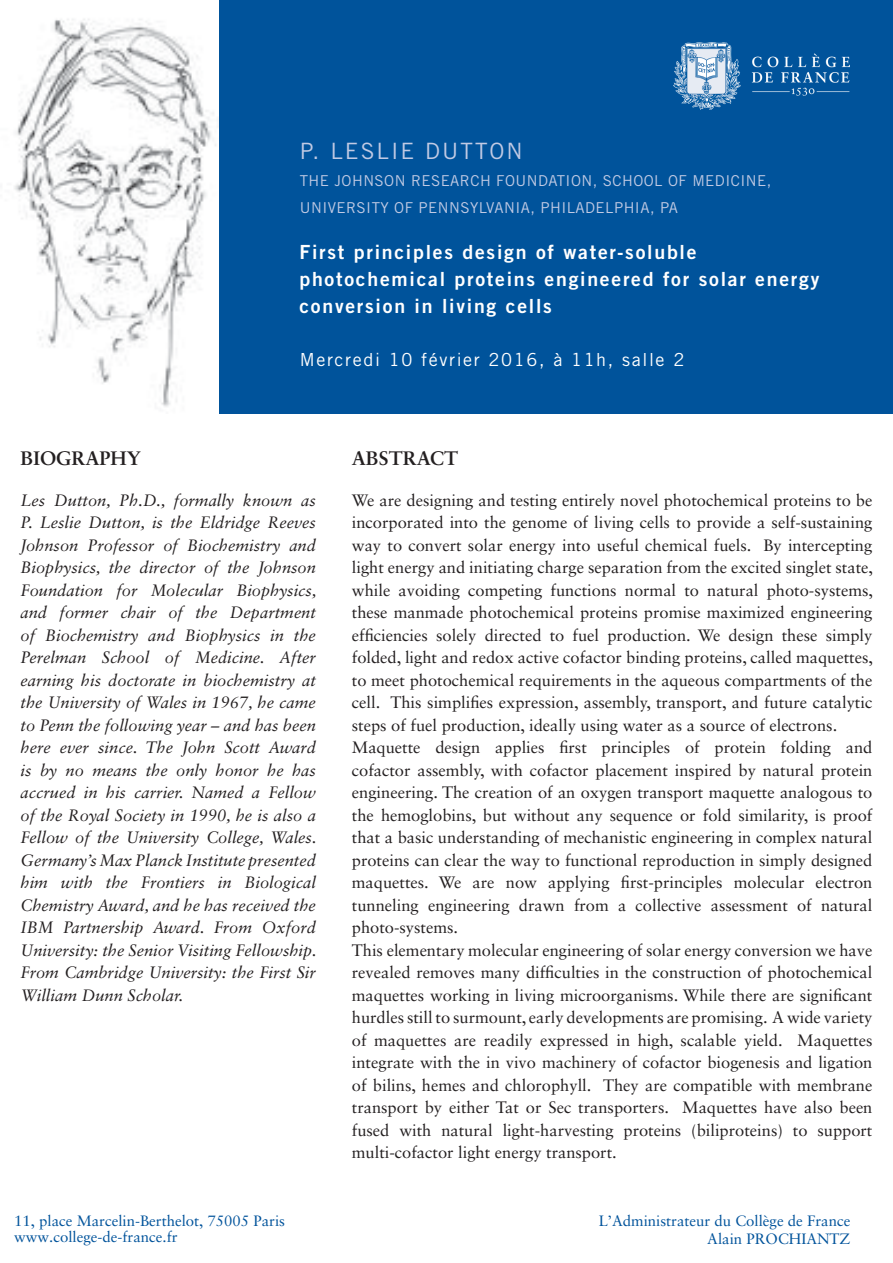
<style>
.page{position:relative;width:893px;height:1263px;background:#fff}
.page>*{position:absolute;margin:0;border:0;box-sizing:border-box;transform-origin:0 0}
.t1{font:22.5px "Trade Gothic LT Std";letter-spacing:.09em;color:#c1cae4}
.t2{font:19.5px/27px "Trade Gothic LT Std Bd 2";letter-spacing:.09em;color:#fff}
.t3{font:700 19.5px "Sabon LT Std";color:#231f20}
.t4{font:18px "Trade Gothic LT Std";letter-spacing:.09em;color:#fff}
.t5{font:16.5px/22.5px "Sabon LT Std";color:#231f20}
.t6{font:italic 16.5px/22.5px "Sabon LT Std";color:#231f20;text-align:justify}
.t7{font:15px/16.5px "Sabon LT Std";color:#00539b}
.t8{font:15px/27px "Trade Gothic LT Std";letter-spacing:.03em;color:#c1cae4}
</style>
<div class="page">
<div style="left:0;top:0;width:893px;height:413px;background:#00539b"></div>
<img style="left:673px;top:43px;width:177px;height:66px">
<img style="left:0;top:0;width:219px;height:413px">
<h1 class="t1" style="left:300px;top:138px;width:225px">P. LESLIE DUTTON</h1>
<p class="t8" style="left:300px;top:167px;width:473px">THE JOHNSON RESEARCH FOUNDATION, SCHOOL OF MEDICINE,<br>UNIVERSITY OF PENNSYLVANIA, PHILADELPHIA, PA</p>
<p class="t2" style="left:299px;top:239px;width:521px">First principles design of water-soluble photochemical proteins engineered for solar energy conversion in living cells</p>
<p class="t4" style="left:300px;top:349px;width:386px">Mercredi 10 février 2016, à 11h, salle 2</p>
<p class="t3" style="left:21px;top:446px;width:122px">BIOGRAPHY</p>
<p class="t6" style="left:21px;top:489px;width:298px">Les Dutton, Ph.D., formally known as P. Leslie Dutton, is the Eldridge Reeves Johnson Professor of Biochemistry and Biophysics, the director of the Johnson Foundation for Molecular Biophysics, and former chair of the Department of Biochemistry and Biophysics in the Perelman School of Medicine. After earning his doctorate in biochemistry at the University of Wales in 1967, he came to Penn the following year – and has been here ever since. The John Scott Award is by no means the only honor he has accrued in his carrier. Named a Fellow of the Royal Society in 1990, he is also a Fellow of the University College, Wales.<br>Germany’s Max Planck Institute presented him with the Frontiers in Biological Chemistry Award, and he has received the IBM Partnership Award. From Oxford University: the Senior Visiting Fellowship.<br>From Cambridge University: the First Sir William Dunn Scholar.</p>
<p class="t7" style="left:14px;top:1212px;width:272px">11, place Marcelin-Berthelot, 75005 Paris www.college-de-france.fr</p>
<p class="t3" style="left:352px;top:446px;width:108px">ABSTRACT</p>
<p class="t5" style="left:352px;top:488px;width:523px">We are designing and testing entirely novel photochemical proteins to be incorporated into the genome of living cells to provide a self-sustaining way to convert solar energy into useful chemical fuels. By intercepting light energy and initiating charge separation from the excited singlet state, while avoiding competing functions normal to natural photo-systems, these manmade photochemical proteins promise maximized engineering efficiencies solely directed to fuel production. We design these simply folded, light and redox active cofactor binding proteins, called maquettes, to meet photochemical requirements in the aqueous compartments of the cell. This simplifies expression, assembly, transport, and future catalytic steps of fuel production, ideally using water as a source of electrons.<br>Maquette design applies first principles of protein folding and cofactor assembly, with cofactor placement inspired by natural protein engineering. The creation of an oxygen transport maquette analogous to the hemoglobins, but without any sequence or fold similarity, is proof that a basic understanding of mechanistic engineering in complex natural proteins can clear the way to functional reproduction in simply designed maquettes. We are now applying first-principles molecular electron tunneling engineering drawn from a collective assessment of natural photo-systems.<br>This elementary molecular engineering of solar energy conversion we have revealed removes many difficulties in the construction of photochemical maquettes working in living microorganisms. While there are significant hurdles still to surmount, early developments are promising. A wide variety of maquettes are readily expressed in high, scalable yield. Maquettes integrate with the in vivo machinery of cofactor biogenesis and ligation of bilins, hemes and chlorophyll. They are compatible with membrane transport by either Tat or Sec transporters. Maquettes have also been fused with natural light-harvesting proteins (biliproteins) to support multi-cofactor light energy transport.</p>
<p class="t7" style="left:599px;top:1211px;width:253px;line-height:18px;text-align:right">L’Administrateur du Collège de France<br>Alain PROCHIANTZ</p>
</div>
